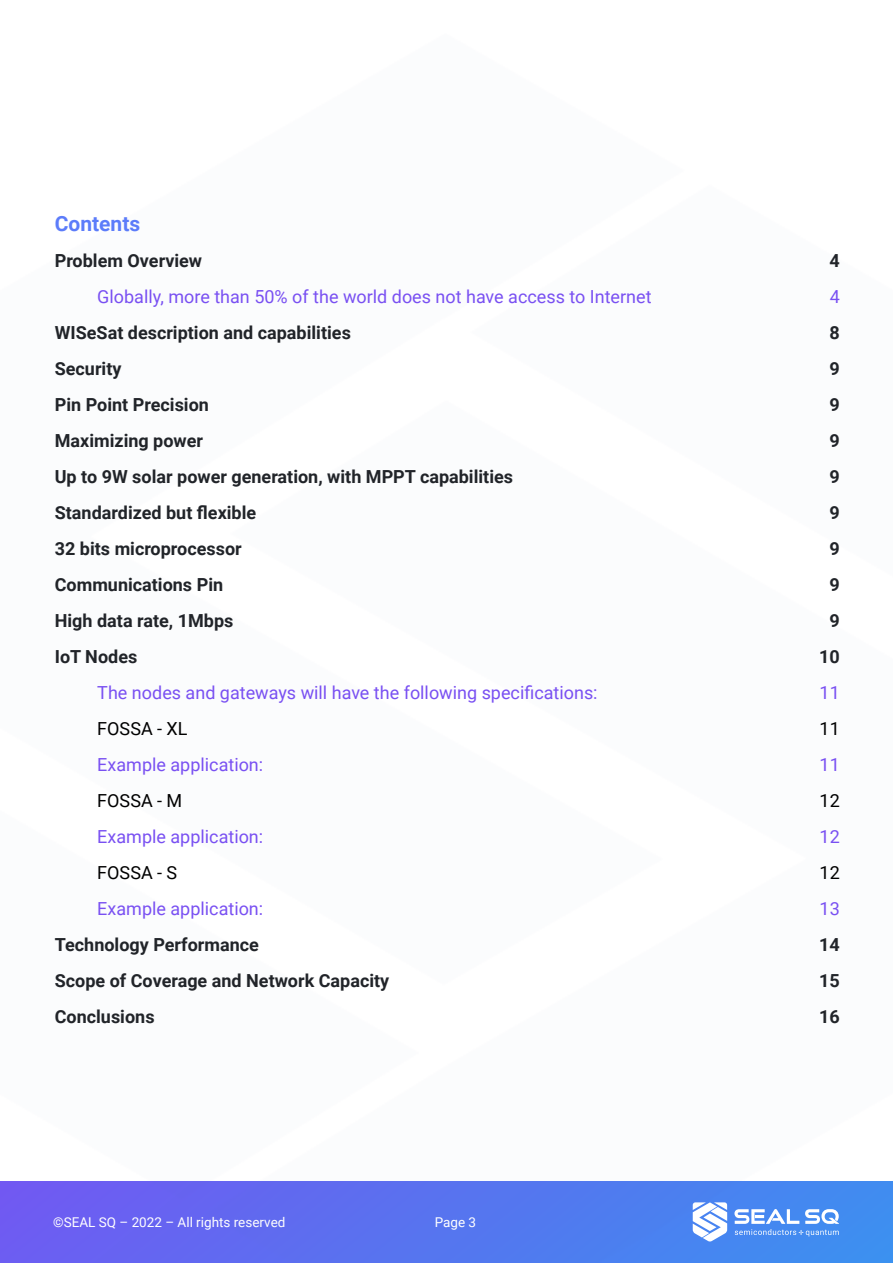
<style>
.page{position:relative;width:893px;height:1263px;background:#fff}
.page>*{position:absolute;margin:0;border:0;box-sizing:border-box;transform-origin:0 0}
.t1{font:700 21px "Roboto";color:#5c7cfa}
.t2{font:700 18px "Roboto";color:#212429}
.t3{font:18px "Roboto";color:#7950f2}
.t4{font:18px "Roboto";color:#000}
.t5{font:13.5px "Roboto";color:#fff}
</style>
<div class="page">
<img style="left:0;top:1181px;width:893px;height:82px">
<p class="t1" style="left:55px;top:209px;width:87px">Contents</p>
<p class="t2" style="left:55px;top:248px;width:149px">Problem Overview</p>
<p class="t2" style="left:829px;top:248px;width:12px">4</p>
<p class="t3" style="left:97px;top:284px;width:556px">Globally, more than 50% of the world does not have access to Internet</p>
<p class="t3" style="left:830px;top:284px;width:12px">4</p>
<p class="t2" style="left:55px;top:320px;width:298px">WISeSat description and capabilities</p>
<p class="t2" style="left:829px;top:320px;width:12px">8</p>
<p class="t2" style="left:55px;top:356px;width:68px">Security</p>
<p class="t2" style="left:829px;top:356px;width:12px">9</p>
<p class="t2" style="left:55px;top:392px;width:156px">Pin Point Precision</p>
<p class="t2" style="left:829px;top:392px;width:12px">9</p>
<p class="t2" style="left:55px;top:428px;width:150px">Maximizing power</p>
<p class="t2" style="left:829px;top:428px;width:12px">9</p>
<p class="t2" style="left:55px;top:464px;width:460px">Up to 9W solar power generation, with MPPT capabilities</p>
<p class="t2" style="left:829px;top:464px;width:12px">9</p>
<p class="t2" style="left:55px;top:500px;width:203px">Standardized but flexible</p>
<p class="t2" style="left:829px;top:500px;width:12px">9</p>
<p class="t2" style="left:55px;top:536px;width:188px">32 bits microprocessor</p>
<p class="t2" style="left:829px;top:536px;width:12px">9</p>
<p class="t2" style="left:55px;top:572px;width:170px">Communications Pin</p>
<p class="t2" style="left:829px;top:572px;width:12px">9</p>
<p class="t2" style="left:55px;top:608px;width:180px">High data rate, 1Mbps</p>
<p class="t2" style="left:829px;top:608px;width:12px">9</p>
<p class="t2" style="left:55px;top:644px;width:84px">IoT Nodes</p>
<p class="t2" style="left:819px;top:644px;width:22px">10</p>
<p class="t3" style="left:97px;top:680px;width:502px">The nodes and gateways will have the following specifications:</p>
<p class="t3" style="left:819px;top:680px;width:22px">11</p>
<p class="t4" style="left:97px;top:716px;width:92px">FOSSA - XL</p>
<p class="t4" style="left:819px;top:716px;width:22px">11</p>
<p class="t3" style="left:97px;top:752px;width:167px">Example application:</p>
<p class="t3" style="left:819px;top:752px;width:22px">11</p>
<p class="t4" style="left:97px;top:788px;width:87px">FOSSA - M</p>
<p class="t4" style="left:819px;top:788px;width:22px">12</p>
<p class="t3" style="left:97px;top:824px;width:167px">Example application:</p>
<p class="t3" style="left:819px;top:824px;width:22px">12</p>
<p class="t4" style="left:97px;top:860px;width:81px">FOSSA - S</p>
<p class="t4" style="left:819px;top:860px;width:22px">12</p>
<p class="t3" style="left:97px;top:896px;width:167px">Example application:</p>
<p class="t3" style="left:819px;top:896px;width:22px">13</p>
<p class="t2" style="left:55px;top:932px;width:206px">Technology Performance</p>
<p class="t2" style="left:819px;top:932px;width:22px">14</p>
<p class="t2" style="left:55px;top:968px;width:336px">Scope of Coverage and Network Capacity</p>
<p class="t2" style="left:819px;top:968px;width:22px">15</p>
<p class="t2" style="left:55px;top:1004px;width:101px">Conclusions</p>
<p class="t2" style="left:819px;top:1004px;width:22px">16</p>
<p class="t5" style="left:53px;top:1213px;width:234px">©SEAL SQ – 2022 – All rights reserved</p>
<p class="t5" style="left:435px;top:1213px;width:43px">Page 3</p>
</div>
